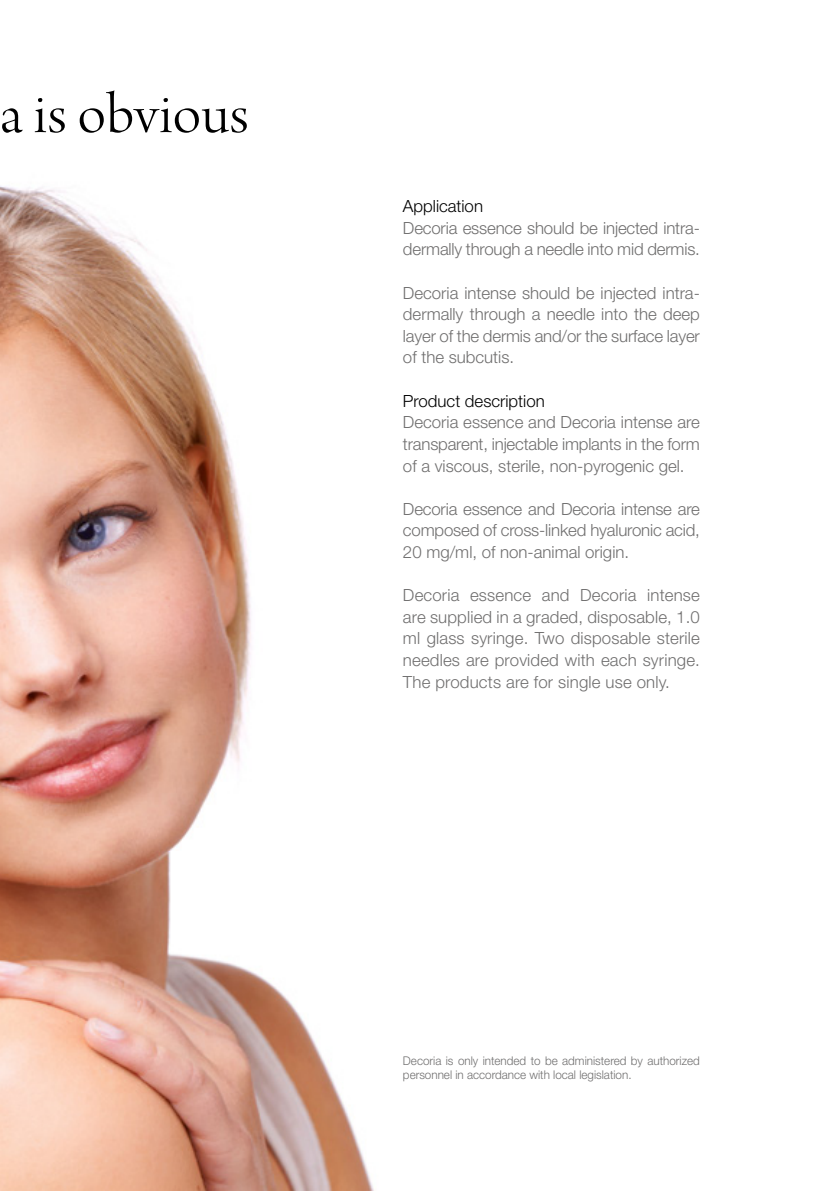
<style>
.page{position:relative;width:823px;height:1191px;background:#fff}
.page>*{position:absolute;margin:0;border:0;box-sizing:border-box;transform-origin:0 0}
.t1{font:60px "Arno Pro Light Display";letter-spacing:.005em;color:#000;scale:1.05 1}
.t2{font:300 16.8px/21.6px "Helvetica Neue LT Std";letter-spacing:-.01em;color:#706f6f;text-align:justify}
.t3{font:300 16.8px "Helvetica Neue LT Std";color:#000}
.t4{font:300 12px/14.4px "Helvetica Neue LT Std";color:#706f6f}
</style>
<div class="page">
<img style="left:0;top:186px;width:374px;height:1005px">
<h1 class="t1" style="left:0;top:82px;width:238px">a is obvious</h1>
<p class="t3" style="left:403px;top:196px;width:81px">Application</p>
<p class="t2" style="left:403px;top:217px;width:298px">Decoria essence should be injected intra&shy;dermally through a needle into mid dermis.</p>
<p class="t2" style="left:403px;top:281px;width:298px">Decoria intense should be injected intra&shy;dermally through a needle into the deep layer of the dermis and/or the surface layer of the subcutis.</p>
<p class="t3" style="left:403px;top:390px;width:143px">Product description</p>
<p class="t2" style="left:403px;top:411px;width:298px">Decoria essence and Decoria intense are transparent, injectable implants in the form of a viscous, sterile, non-pyrogenic gel.</p>
<p class="t2" style="left:403px;top:497px;width:298px">Decoria essence and Decoria intense are composed of cross-linked hyaluronic acid, 20 mg/ml, of non-animal origin.</p>
<p class="t2" style="left:403px;top:584px;width:298px">Decoria essence and Decoria intense are supplied in a graded, disposable, 1.0 ml glass syringe. Two disposable sterile needles are provided with each syringe.<br>The products are for single use only.</p>
<p class="t4" style="left:403px;top:1053px;width:298px">Decoria is only intended to be administered by authorized personnel in accordance with local legislation.</p>
</div>
